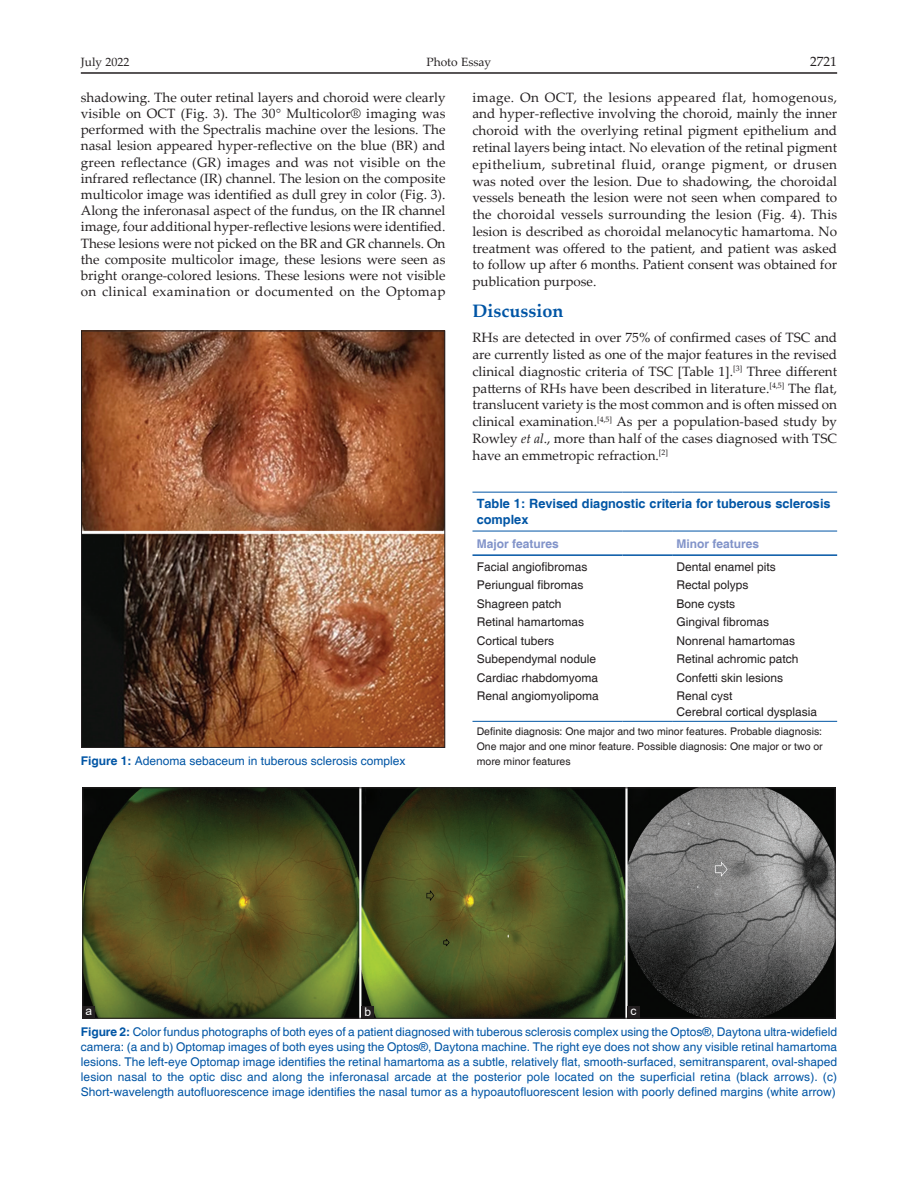
<style>
.page{position:relative;width:918px;height:1188px;background:#fff}
.page>*{position:absolute;margin:0;border:0;box-sizing:border-box;transform-origin:0 0}
.t1{font:700 18px "Palatino Linotype";color:#0155a5}
.TX{font:13.5px/16.2px "Palatino Linotype";color:#231f20;text-align:justify}
.TXFL{font:13.5px/16.8px "Palatino Linotype";color:#231f20;text-align:justify}
.RH_1{font:13.5px "Palatino Linotype";color:#231f20}
.TT{font:700 12.75px/15.3px "Helvetica";color:#0155a5}
.FGC{font:12px/15px "Helvetica";color:#0155a5;text-align:justify}
.TB{font:12px "Helvetica";color:#231f20}
.TCH{font:700 12px "Helvetica";color:#8193c9}
.TBL{font:12px "Helvetica";color:#231f20}
.RH_1-2{font:12px "Palatino Linotype";color:#231f20}
.LABEL{font:12px "Arial";color:#fff}
.TFN{font:10.5px/15px "Helvetica";color:#231f20;text-align:justify}
.s1{font-style:italic}
.s2{font-weight:700}
</style>
<div class="page">
<hr style="left:81px;top:72px;width:756px;height:2px;background:#231f20">
<img style="left:83px;top:333px;width:360px;height:413px">
<div style="left:81px;top:331px;width:364px;height:417px;border:1px solid #231f20"></div>
<img style="left:85px;top:790px;width:748px;height:226px">
<div style="left:83px;top:788px;width:752px;height:230px;border:1px solid #231f20"></div>
<div style="left:627px;top:1006px;width:13px;height:12px;background:#231f20"></div>
<div style="left:361px;top:1006px;width:13px;height:12px;background:#231f20"></div>
<div style="left:83px;top:1006px;width:12px;height:12px;background:#231f20"></div>
<hr style="left:472px;top:721px;width:150px;height:1px;background:#0155a5">
<hr style="left:622px;top:721px;width:50px;height:1px;background:#0155a5">
<hr style="left:672px;top:721px;width:165px;height:1px;background:#0155a5">
<hr style="left:472px;top:554px;width:150px;height:2px;background:#0155a5">
<hr style="left:622px;top:554px;width:50px;height:2px;background:#0155a5">
<hr style="left:672px;top:554px;width:165px;height:2px;background:#0155a5">
<hr style="left:472px;top:492px;width:150px;height:1px;background:#0155a5">
<hr style="left:622px;top:492px;width:50px;height:1px;background:#0155a5">
<hr style="left:672px;top:492px;width:165px;height:1px;background:#0155a5">
<hr style="left:472px;top:531px;width:150px;height:1px;background:#0155a5">
<hr style="left:622px;top:531px;width:50px;height:1px;background:#0155a5">
<hr style="left:672px;top:531px;width:165px;height:1px;background:#0155a5">
<p class="RH_1-2" style="left:81px;top:54px;width:50px">July 2022</p>
<p class="RH_1-2" style="left:426px;top:54px;width:66px">Photo Essay</p>
<p class="RH_1" style="left:810px;top:52px;width:28px">2721</p>
<p class="TX" style="left:81px;top:89px;width:366px">shadowing. The outer retinal layers and choroid were clearly visible on OCT (Fig. 3). The 30° Multicolor® imaging was performed with the Spectralis machine over the lesions. The nasal lesion appeared hyper‑reflective on the blue (BR) and green reflectance (GR) images and was not visible on the infrared reflectance (IR) channel. The lesion on the composite multicolor image was identified as dull grey in color (Fig. 3).<br>Along the inferonasal aspect of the fundus, on the IR channel image, four additional hyper‑reflective lesions were identified.<br>These lesions were not picked on the BR and GR channels. On the composite multicolor image, these lesions were seen as bright orange‑colored lesions. These lesions were not visible on clinical examination or documented on the Optomap</p>
<p class="TX" style="left:472px;top:88px;width:366px;line-height:16.8px">image. On OCT, the lesions appeared flat, homogenous, and hyper‑reflective involving the choroid, mainly the inner choroid with the overlying retinal pigment epithelium and retinal layers being intact. No elevation of the retinal pigment epithelium, subretinal fluid, orange pigment, or drusen was noted over the lesion. Due to shadowing, the choroidal vessels beneath the lesion were not seen when compared to the choroidal vessels surrounding the lesion (Fig. 4). This lesion is described as choroidal melanocytic hamartoma. No treatment was offered to the patient, and patient was asked to follow up after 6 months. Patient consent was obtained for publication purpose.</p>
<h1 class="t1" style="left:472px;top:298px;width:92px">Discussion</h1>
<p class="TXFL" style="left:472px;top:329px;width:366px">RHs are detected in over 75% of confirmed cases of TSC and are currently listed as one of the major features in the revised clinical diagnostic criteria of TSC [Table 1].<sup>[3]</sup> Three different patterns of RHs have been described in literature.<sup>[4,5]</sup> The flat, translucent variety is the most common and is often missed on clinical examination.<sup>[4,5]</sup> As per a population‑based study by Rowley <span class="s1">et al</span>., more than half of the cases diagnosed with TSC have an emmetropic refraction.<sup>[2]</sup></p>
<p class="FGC" style="left:81px;top:754px;width:326px"><span class="s2">Figure 1:</span> Adenoma sebaceum in tuberous sclerosis complex</p>
<p class="TT" style="left:477px;top:497px;width:355px">Table 1: Revised diagnostic criteria for tuberous sclerosis complex</p>
<p class="TCH" style="left:477px;top:536px;width:84px">Major features</p>
<p class="TCH" style="left:676px;top:536px;width:84px">Minor features</p>
<p class="TB" style="left:477px;top:559px;width:112px">Facial angiofibromas</p>
<p class="TB" style="left:676px;top:559px;width:101px">Dental enamel pits</p>
<p class="TB" style="left:477px;top:578px;width:108px">Periungual fibromas</p>
<p class="TB" style="left:676px;top:578px;width:74px">Rectal polyps</p>
<p class="TB" style="left:477px;top:596px;width:86px">Shagreen patch</p>
<p class="TB" style="left:676px;top:596px;width:60px">Bone cysts</p>
<p class="TB" style="left:477px;top:615px;width:109px">Retinal hamartomas</p>
<p class="TB" style="left:676px;top:615px;width:94px">Gingival fibromas</p>
<p class="TB" style="left:477px;top:633px;width:79px">Cortical tubers</p>
<p class="TB" style="left:676px;top:633px;width:120px">Nonrenal hamartomas</p>
<p class="TB" style="left:477px;top:652px;width:121px">Subependymal nodule</p>
<p class="TB" style="left:676px;top:652px;width:124px">Retinal achromic patch</p>
<p class="TB" style="left:477px;top:670px;width:123px">Cardiac rhabdomyoma</p>
<p class="TB" style="left:676px;top:670px;width:108px">Confetti skin lesions</p>
<p class="TB" style="left:477px;top:689px;width:124px">Renal angiomyolipoma</p>
<p class="TB" style="left:676px;top:689px;width:58px">Renal cyst</p>
<p class="TBL" style="left:676px;top:705px;width:142px">Cerebral cortical dysplasia</p>
<p class="TFN" style="left:477px;top:725px;width:348px">Definite diagnosis: One major and two minor features. Probable diagnosis:<br>One major and one minor feature. Possible diagnosis: One major or two or more minor features</p>
<p class="LABEL" style="left:86px;top:1003px;width:8px">a</p>
<p class="LABEL" style="left:364px;top:1004px;width:8px">b</p>
<p class="LABEL" style="left:630px;top:1003px;width:7px">c</p>
<p class="FGC" style="left:81px;top:1025px;width:758px"><span class="s2">Figure 2:</span> Color fundus photographs of both eyes of a patient diagnosed with tuberous sclerosis complex using the Optos®, Daytona ultra‑widefield camera: (a and b) Optomap images of both eyes using the Optos®, Daytona machine. The right eye does not show any visible retinal hamartoma lesions. The left‑eye Optomap image identifies the retinal hamartoma as a subtle, relatively flat, smooth‑surfaced, semitransparent, oval‑shaped lesion nasal to the optic disc and along the inferonasal arcade at the posterior pole located on the superficial retina (black arrows). (c)<br>Short‑wavelength autofluorescence image identifies the nasal tumor as a hypoautofluorescent lesion with poorly defined margins (white arrow)</p>
</div>
